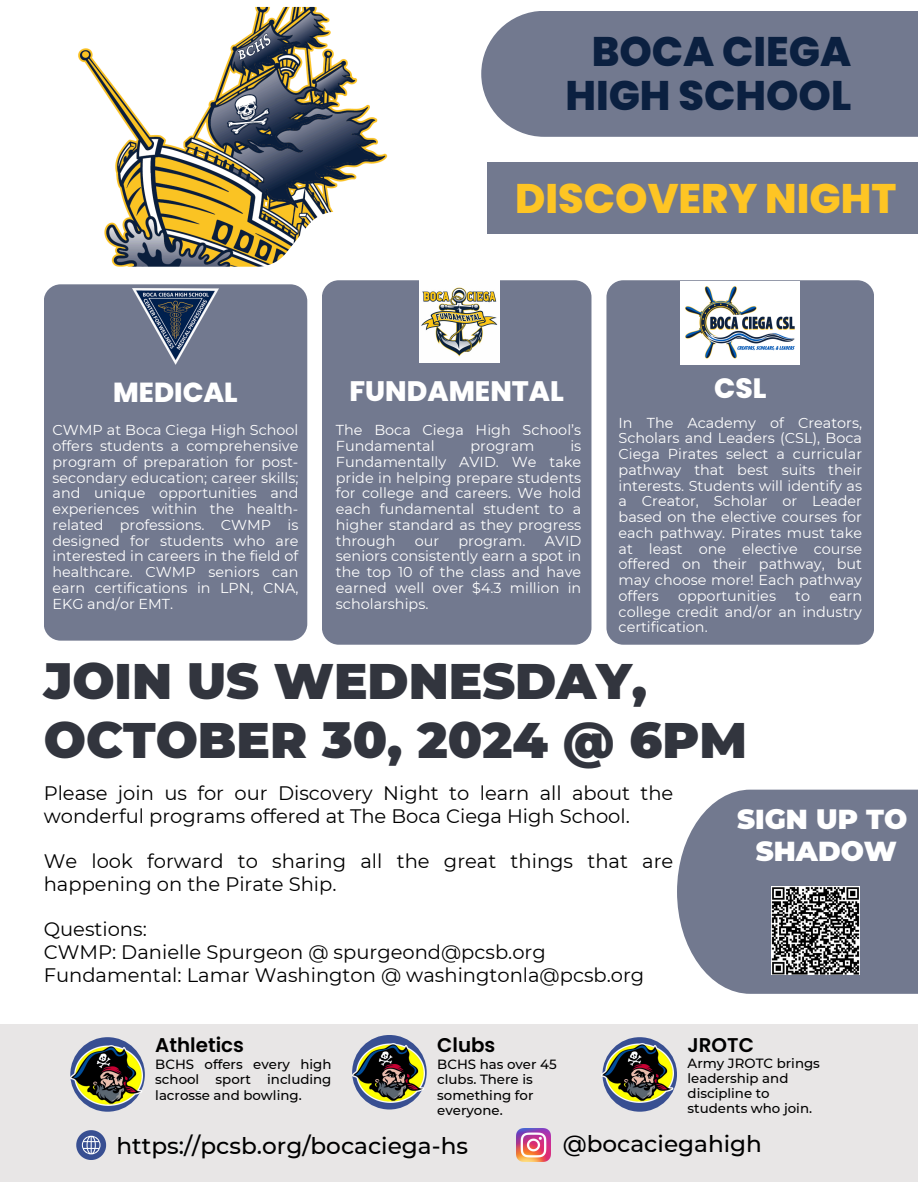
<style>
.page{position:relative;width:918px;height:1188px;background:#fff}
.page>*{position:absolute;margin:0;border:0;box-sizing:border-box;transform-origin:0 0}
.t1{font:900 49.8px/58.2px "Montserrat";color:#32353e}
.t2{font:800 41.25px/43.7px "Poppins";color:#0b2040;text-align:right}
.t3{font:800 41.25px "Poppins";color:#fec524}
.t4{font:800 28.2px "Poppins";color:#fff}
.t5{font:800 27.9px "Poppins";color:#fff}
.t6{font:900 27.45px/31.5px "Montserrat";color:#fff;text-align:center}
.t7{font:800 27.45px "Poppins";color:#fff}
.t8{font:500 23.25px "Montserrat";color:#000}
.t9{font:600 19.8px "Poppins";color:#000}
.t10{font:19.5px/22.8px "Montserrat";color:#000}
.t11{font:14.4px/15.8px "Montserrat";color:#fff;text-align:justify}
.t12{font:500 13.35px/15.6px "Montserrat";color:#000}
</style>
<div class="page">
<img style="left:78px;top:7px;width:310px;height:260px">
<div style="left:487px;top:163px;width:431px;height:71px;background:#72798f"></div>
<div style="left:0;top:1024px;width:918px;height:157px;background:#e8e6e6"></div>
<svg style="left:70px;top:1037px;width:75px;height:75px"></svg>
<div style="left:352px;top:1035px;width:75px;height:75px;background:#384f92;border-radius:50%"></div>
<div style="left:603px;top:1037px;width:74px;height:75px;background:#384f92;border-radius:50%"></div>
<div style="left:677px;top:790px;width:241px;height:204px;background:#72798f"></div>
<svg style="left:76px;top:1130px;width:30px;height:30px"></svg>
<img style="left:772px;top:887px;width:87px;height:88px">
<img style="left:70px;top:1046px;width:72px;height:59px">
<img style="left:352px;top:1043px;width:72px;height:60px">
<img style="left:602px;top:1043px;width:72px;height:60px">
<img style="left:517px;top:1128px;width:33px;height:34px">
<div style="left:44px;top:284px;width:263px;height:357px;background:#72798f;border-radius:17px"></div>
<div style="left:322px;top:280px;width:269px;height:365px;background:#72798f;border-radius:17px"></div>
<div style="left:606px;top:280px;width:268px;height:364px;background:#72798f;border-radius:17px"></div>
<img style="left:133px;top:289px;width:85px;height:75px">
<img style="left:419px;top:280px;width:80px;height:82px">
<img style="left:680px;top:282px;width:120px;height:83px">
<div style="left:481px;top:11px;width:437px;height:126px;background:#72798f"></div>
<p class="t2" style="left:565px;top:30px;width:288px">BOCA CIEGA<br>HIGH SCHOOL</p>
<h4 class="t3" style="left:515px;top:170px;width:383px">DISCOVERY NIGHT</h4>
<h6 class="t7" style="left:113px;top:373px;width:126px">MEDICAL</h6>
<p class="t11" style="left:53px;top:422px;width:247px">CWMP at Boca Ciega High School offers students a comprehensive program of preparation for post&shy;secondary education; career skills; and unique opportunities and experiences within the health&shy;related professions. CWMP is designed for students who are interested in careers in the field of healthcare. CWMP seniors can earn certifications in LPN, CNA, EKG and/or EMT.</p>
<p class="t4" style="left:349px;top:372px;width:216px">FUNDAMENTAL</p>
<h6 class="t11" style="left:336px;top:422px;width:247px">The Boca Ciega High School’s<br>Fundamental</h6>
<h6 class="t11" style="left:336px;top:438px;width:247px;text-indent:235px">is Fundamentally AVID. We take pride in helping prepare students for college and careers. We hold each fundamental student to a higher standard as they progress through</h6>
<h6 class="t11" style="left:471px;top:438px;width:65px">program</h6>
<h6 class="t11" style="left:336px;top:533px;width:247px;text-indent:209px">AVID seniors consistently earn a spot in the top 10 of the class and have earned well over $4.3 million in scholarships.</h6>
<h6 class="t11" style="left:415px;top:533px;width:26px">our</h6>
<h6 class="t11" style="left:458px;top:533px;width:69px">program.</h6>
<p class="t5" style="left:714px;top:369px;width:54px">CSL</p>
<p class="t11" style="left:619px;top:415px;width:245px">In The Academy of Creators, Scholars and Leaders (CSL), Boca Ciega Pirates select a curricular pathway that best suits their interests. Students will identify as a Creator, Scholar or Leader based on the elective courses for each pathway. Pirates must take at least one elective course offered on their pathway, but may choose more! Each pathway offers</p>
<p class="t11" style="left:678px;top:588px;width:99px">opportunities</p>
<p class="t11" style="left:795px;top:588px;width:16px">to</p>
<p class="t11" style="left:619px;top:588px;width:245px;text-indent:211px">earn college credit and/or an industry certification.</p>
<p class="t1" style="left:44px;top:653px;width:705px">JOIN US WEDNESDAY,<br>OCTOBER 30, 2024 @ 6PM</p>
<p class="t10" style="left:44px;top:782px;width:631px">Please join us for our Discovery Night to learn all about the wonderful programs offered at The Boca Ciega High School.</p>
<h1 class="t10" style="left:44px;top:850px;width:631px">We look forward to sharing all the great things that are happening on the Pirate Ship.</h1>
<p class="t10" style="left:44px;top:918px;width:105px">Questions:</p>
<p class="t10" style="left:44px;top:941px;width:504px">CWMP: Danielle Spurgeon @ spurgeond@pcsb.org</p>
<p class="t10" style="left:44px;top:963px;width:602px">Fundamental: Lamar Washington @ washingtonla@pcsb.org</p>
<h5 class="t6" style="left:737px;top:804px;width:172px">SIGN UP TO<br>SHADOW</h5>
<h3 class="t9" style="left:155px;top:1031px;width:90px">Athletics</h3>
<p class="t12" style="left:155px;top:1056px;width:178px;text-align:justify">BCHS offers every high school sport including lacrosse and bowling.</p>
<p class="t9" style="left:437px;top:1031px;width:60px">Clubs</p>
<h3 class="t12" style="left:437px;top:1056px;width:121px">BCHS has over 45 clubs. There is something for everyone.</h3>
<p class="t9" style="left:688px;top:1031px;width:68px">JROTC</p>
<p class="t12" style="left:688px;top:1056px;width:134px;line-height:14.9px">Army JROTC brings leadership and discipline to students who join.</p>
<p class="t8" style="left:117px;top:1131px;width:353px">https://pcsb.org/bocaciega-hs</p>
<p class="t8" style="left:563px;top:1129px;width:201px">@bocaciegahigh</p>
</div>
